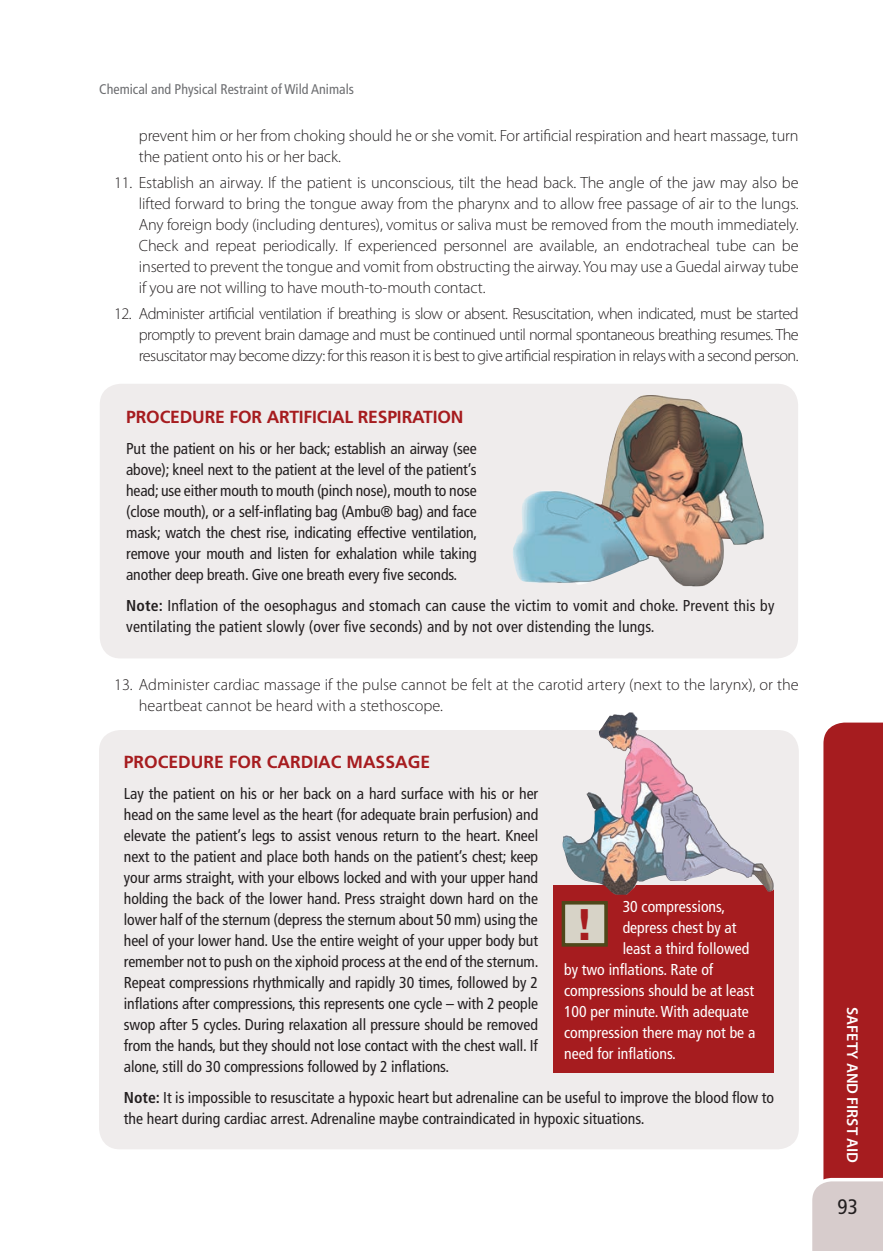
<style>
.page{position:relative;width:883px;height:1251px;background:#fff}
.page>*{position:absolute;margin:0;border:0;box-sizing:border-box;transform-origin:0 0}
.t1{font:700 45.85px "Rockwell";color:#a61c1f}
.t2{font:condensed 21px "Frutiger LT Std";color:#231f20}
.t3{font:700 17.5px "Frutiger LT Std";color:#a61c1f}
.t4{font:300 16.28px/21px "Myriad Pro";letter-spacing:-.01em;color:#231f20}
.t5{font:condensed 15.75px/21px "Frutiger LT Std";color:#231f20;text-align:justify}
.t6{font:condensed 15.75px "Frutiger LT Std";color:#fff}
.t7{font:600 15.75px "Myriad Pro";color:#fff}
.t8{font:condensed 14px "Frutiger LT Std";color:#6c6d70}
.s1{font-weight:700}
</style>
<div class="page">
<svg style="left:812px;top:722px;width:71px;height:528px;background:#b95457"></svg>
<div style="left:100px;top:383px;width:698px;height:275px;background:#efecec;border-radius:21px"></div>
<img style="left:513px;top:395px;width:251px;height:191px">
<div style="left:99px;top:730px;width:700px;height:418px;background:#efecec;border-radius:21px"></div>
<div style="left:553px;top:884px;width:221px;height:188px;background:#a61c1f"></div>
<div style="left:563px;top:902px;width:43px;height:42px;background:#d7d3c7"></div>
<div style="left:562px;top:900px;width:46px;height:46px;border:4px solid #4e471a"></div>
<img style="left:561px;top:712px;width:213px;height:182px">
<p class="t8" style="left:99px;top:81px;width:256px">Chemical and Physical Restraint of Wild Animals</p>
<p class="t4" style="left:139px;top:125px;width:661px">prevent him or her from choking should he or she vomit. For artificial respiration and heart massage, turn the patient onto his or her back.</p>
<p class="t4" style="left:139px;top:172px;width:661px;text-align:justify;text-indent:-25px">11. Establish an airway. If the patient is unconscious, tilt the head back. The angle of the jaw may also be lifted forward to bring the tongue away from the pharynx and to allow free passage of air to the lungs.<br>Any foreign body (including dentures), vomitus or saliva must be removed from the mouth immediately.<br>Check and repeat periodically. If experienced personnel are available, an endotracheal tube can be inserted to prevent the tongue and vomit from obstructing the airway. You may use a Guedal airway tube if you are not willing to have mouth-to-mouth contact.</p>
<p class="t4" style="left:139px;top:303px;width:661px;text-align:justify;text-indent:-25px">12. Administer artificial ventilation if breathing is slow or absent. Resuscitation, when indicated, must be started promptly to prevent brain damage and must be continued until normal spontaneous breathing resumes. The resuscitator may become dizzy: for this reason it is best to give artificial respiration in relays with a second person.</p>
<p class="t3" style="left:126px;top:406px;width:22px">PROCEDURE</p>
<p class="t3" style="left:229px;top:406px;width:12px">FOR</p>
<p class="t3" style="left:267px;top:406px;width:10px">ARTIFICIA</p>
<p class="t3" style="left:345px;top:406px;width:24px">L RESPIRATION</p>
<p class="t5" style="left:126px;top:437px;width:353px">Put the patient on his or her back; establish an airway (see above); kneel next to the patient at the level of the patient’s head; use either mouth to mouth (pinch nose), mouth to nose (close mouth), or a self-inflating bag (Ambu® bag) and face mask; watch the chest rise, indicating effective ventilation, remove your mouth and listen for exhalation while taking another deep breath. Give one breath every five seconds.</p>
<p class="t5" style="left:126px;top:594px;width:650px"><span class="s1">Note:</span> Inflation of the oesophagus and stomach can cause the victim to vomit and choke. Prevent this by ventilating the patient slowly (over five seconds) and by not over distending the lungs.</p>
<p class="t4" style="left:139px;top:673px;width:661px;text-indent:-25px">13. Administer cardiac massage if the pulse cannot be felt at the carotid artery (next to the larynx), or the heartbeat cannot be heard with a stethoscope.</p>
<p class="t3" style="left:124px;top:751px;width:22px">PROCEDURE</p>
<p class="t3" style="left:229px;top:751px;width:12px">FOR</p>
<p class="t3" style="left:267px;top:751px;width:12px">CARDIAC</p>
<p class="t3" style="left:346px;top:751px;width:29px">MASSA</p>
<p class="t3" style="left:408px;top:751px;width:21px">GE</p>
<p class="t5" style="left:124px;top:783px;width:416px">Lay the patient on his or her back on a hard surface with his or her head on the same level as the heart (for adequate brain perfusion) and elevate the patient’s legs to assist venous return to the heart. Kneel next to the patient and place both hands on the patient’s chest; keep your arms straight, with your elbows locked and with your upper hand holding the back of the lower hand. Press straight down hard on the lower half of the sternum (depress the sternum about 50 mm) using the heel of your lower hand. Use the entire weight of your upper body but remember not to push on the xiphoid process at the end of the sternum.<br>Repeat compressions rhythmically and rapidly 30 times, followed by 2 inflations after compressions, this represents one cycle – with 2 people swop after 5 cycles. During relaxation all pressure should be removed from the hands, but they should not lose contact with the chest wall. If alone, still do 30 compressions followed by 2 inflations.</p>
<p class="t5" style="left:124px;top:1086px;width:652px"><span class="s1">Note:</span> It is impossible to resuscitate a hypoxic heart but adrenaline can be useful to improve the blood flow to the heart during cardiac arrest. Adrenaline maybe contraindicated in hypoxic situations.</p>
<p class="t6" style="left:623px;top:896px;width:104px">30 compressions,</p>
<p class="t6" style="left:623px;top:917px;width:115px">depress chest by at</p>
<p class="t6" style="left:623px;top:938px;width:128px">least a third followed</p>
<p class="t6" style="left:564px;top:959px;width:151px">by two inflations. Rate of</p>
<p class="t6" style="left:564px;top:980px;width:192px">compressions should be at least</p>
<p class="t6" style="left:564px;top:1001px;width:186px">100 per minute. With adequate</p>
<p class="t6" style="left:564px;top:1022px;width:193px">compression there may not be a</p>
<p class="t6" style="left:564px;top:1043px;width:113px">need for inflations.</p>
<h1 class="t1" style="left:577px;top:896px;width:18px">!</h1>
<p class="t7" style="left:863px;top:1006px;width:157px;rotate:90deg">SAFETY AND FIRST AID</p>
<h2 class="t2" style="left:838px;top:1194px;width:22px">93</h2>
</div>
